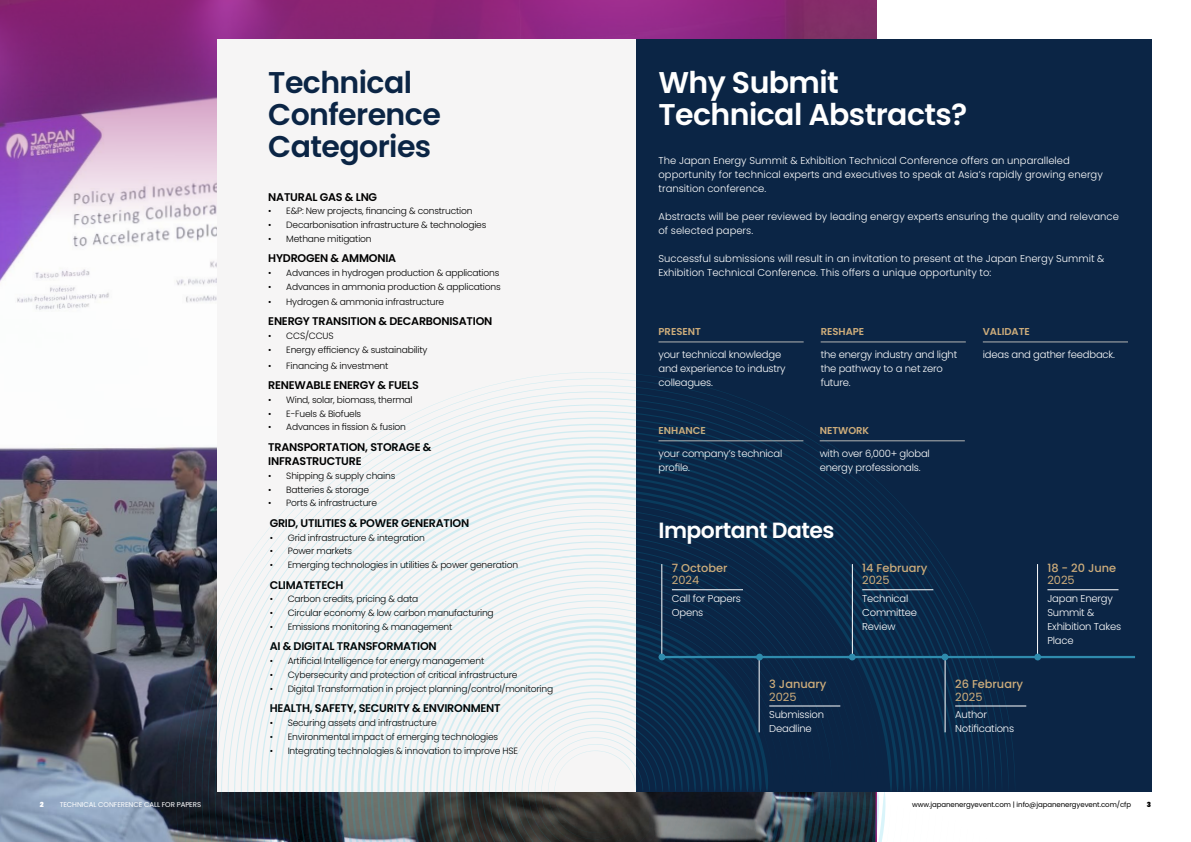
<style>
.page{position:relative;width:1191px;height:842px;background:#fff}
.page>*{position:absolute;margin:0;border:0;box-sizing:border-box;transform-origin:0 0}
.t1{font:600 30px/32px "Poppins";letter-spacing:-.02em;color:#0b2545}
.t2{font:600 30px/32px "Poppins";letter-spacing:-.02em;color:#fff}
.t3{font:600 22px "Poppins";letter-spacing:-.025em;color:#fff}
.t4{font:500 11.4px "Poppins";color:#cead7b}
.t5{font:11.4px "Poppins";color:#cead7b}
.t6{font:600 11.1px/14.2px "Poppins";letter-spacing:-.02em;color:#000}
.t7{font:300 10px/14px "Poppins";color:#fff}
.t8{font:300 10px/14px "Poppins";letter-spacing:-.02em;color:#fff}
.t9{font:600 10px "Poppins";color:#cead7b}
.t10{font:300 9.1px "Poppins";letter-spacing:-.02em;color:#000}
.t11{font:7px "Poppins";letter-spacing:-.01em;color:#000}
.t12{font:7px "Poppins";letter-spacing:-.01em;color:#fff}
.t13{font:900 7px "Poppins";color:#fff}
.t14{font:900 7px "Poppins";color:#000}
</style>
<div class="page">
<img style="left:0;top:0;width:876px;height:842px">
<div style="left:635px;top:40px;width:516px;height:752px;background:#0b2545"></div>
<div style="left:217px;top:40px;width:419px;height:752px;background:#f6f5f5"></div>
<hr style="left:658px;top:342px;width:145px;height:1px;background:#b4b5b4">
<hr style="left:820px;top:342px;width:145px;height:1px;background:#b4b5b4">
<hr style="left:982px;top:342px;width:146px;height:1px;background:#b4b5b4">
<svg style="left:176px;top:372px;width:839px;height:470px"></svg>
<hr style="left:1047px;top:590px;width:71px;height:1px;background:#fff">
<hr style="left:862px;top:590px;width:71px;height:1px;background:#fff">
<hr style="left:672px;top:590px;width:71px;height:1px;background:#fff">
<hr style="left:769px;top:706px;width:71px;height:1px;background:#fff">
<hr style="left:955px;top:706px;width:71px;height:1px;background:#fff">
<hr style="left:661px;top:564px;width:1px;height:92px;background:#fff">
<hr style="left:759px;top:657px;width:1px;height:75px;background:#fff">
<hr style="left:945px;top:657px;width:1px;height:75px;background:#fff">
<hr style="left:852px;top:564px;width:1px;height:92px;background:#fff">
<hr style="left:1037px;top:564px;width:1px;height:92px;background:#fff">
<hr style="left:662px;top:656px;width:97px;height:2px;background:#2f8bad">
<div style="left:658px;top:654px;width:7px;height:6px;background:#2f8bad;border-radius:50%"></div>
<div style="left:756px;top:654px;width:7px;height:6px;background:#2f8bad;border-radius:50%"></div>
<hr style="left:754px;top:656px;width:98px;height:2px;background:#2f8bad">
<svg style="left:849px;top:654px;width:6px;height:6px"></svg>
<hr style="left:847px;top:656px;width:98px;height:2px;background:#2f8bad">
<div style="left:941px;top:654px;width:7px;height:6px;background:#2f8bad;border-radius:50%"></div>
<hr style="left:939px;top:656px;width:98px;height:2px;background:#2f8bad">
<div style="left:1034px;top:654px;width:7px;height:6px;background:#2f8bad;border-radius:50%"></div>
<hr style="left:1037px;top:656px;width:98px;height:2px;background:#2f8bad">
<h1 class="t1" style="left:268px;top:67px;width:174px">Technical<br>Conference<br>Categories</h1>
<p class="t6" style="left:268px;top:190px;width:110px">NATURAL GAS &amp; LNG</p>
<p class="t10" style="left:268px;top:206px;width:206px">• E&amp;P: New projects, financing &amp; construction</p>
<p class="t10" style="left:268px;top:220px;width:220px">• Decarbonisation infrastructure &amp; technologies</p>
<p class="t10" style="left:268px;top:233px;width:105px">• Methane mitigation</p>
<p class="t6" style="left:268px;top:251px;width:129px">HYDROGEN &amp; AMMONIA</p>
<p class="t10" style="left:268px;top:268px;width:233px">• Advances in hydrogen production &amp; applications</p>
<p class="t10" style="left:268px;top:281px;width:234px">• Advances in ammonia production &amp; applications</p>
<p class="t10" style="left:268px;top:296px;width:177px">• Hydrogen &amp; ammonia infrastructure</p>
<p class="t6" style="left:268px;top:314px;width:226px">ENERGY TRANSITION &amp; DECARBONISATION</p>
<p class="t10" style="left:268px;top:330px;width:67px">• CCS/CCUS</p>
<p class="t10" style="left:268px;top:344px;width:161px">• Energy efficiency &amp; sustainability</p>
<p class="t10" style="left:268px;top:360px;width:122px">• Financing &amp; investment</p>
<p class="t6" style="left:268px;top:378px;width:152px">RENEWABLE ENERGY &amp; FUELS</p>
<p class="t10" style="left:268px;top:394px;width:146px">• Wind, solar, biomass, thermal</p>
<p class="t10" style="left:268px;top:408px;width:94px">• E-Fuels &amp; Biofuels</p>
<p class="t10" style="left:268px;top:422px;width:139px">• Advances in fission &amp; fusion</p>
<p class="t6" style="left:268px;top:440px;width:165px">TRANSPORTATION, STORAGE &amp;<br>INFRASTRUCTURE</p>
<p class="t10" style="left:268px;top:470px;width:129px">• Shipping &amp; supply chains</p>
<p class="t10" style="left:268px;top:484px;width:102px">• Batteries &amp; storage</p>
<p class="t10" style="left:268px;top:498px;width:110px">• Ports &amp; infrastructure</p>
<p class="t6" style="left:270px;top:516px;width:201px">GRID, UTILITIES &amp; POWER GENERATION</p>
<p class="t10" style="left:270px;top:532px;width:157px">• Grid infrastructure &amp; integration</p>
<p class="t10" style="left:270px;top:546px;width:84px">• Power markets</p>
<p class="t10" style="left:270px;top:560px;width:250px">• Emerging technologies in utilities &amp; power generation</p>
<p class="t6" style="left:270px;top:578px;width:75px">CLIMATETECH</p>
<p class="t10" style="left:270px;top:594px;width:150px">• Carbon credits, pricing &amp; data</p>
<p class="t10" style="left:270px;top:608px;width:226px">• Circular economy &amp; low carbon manufacturing</p>
<p class="t10" style="left:270px;top:621px;width:184px">• Emissions monitoring &amp; management</p>
<p class="t6" style="left:270px;top:639px;width:168px">AI &amp; DIGITAL TRANSFORMATION</p>
<p class="t10" style="left:270px;top:656px;width:216px">• Artificial Intelligence for energy management</p>
<p class="t10" style="left:270px;top:669px;width:249px">• Cybersecurity and protection of critical infrastructure</p>
<p class="t10" style="left:270px;top:683px;width:285px">• Digital Transformation in project planning/control/monitoring</p>
<p class="t6" style="left:270px;top:701px;width:232px">HEALTH, SAFETY, SECURITY &amp; ENVIRONMENT</p>
<p class="t10" style="left:270px;top:718px;width:168px">• Securing assets and infrastructure</p>
<p class="t10" style="left:270px;top:731px;width:230px">• Environmental impact of emerging technologies</p>
<p class="t10" style="left:270px;top:745px;width:250px">• Integrating technologies &amp; innovation to improve HSE</p>
<h1 class="t2" style="left:658px;top:67px;width:310px">Why Submit<br>Technical Abstracts?</h1>
<p class="t7" style="left:658px;top:154px;width:446px">The Japan Energy Summit &amp; Exhibition Technical Conference offers an unparalleled opportunity for technical experts and executives to speak at Asia’s rapidly growing energy transition conference.</p>
<p class="t7" style="left:658px;top:210px;width:462px">Abstracts will be peer reviewed by leading energy experts ensuring the quality and relevance of selected papers.</p>
<p class="t7" style="left:658px;top:252px;width:447px">Successful submissions will result in an invitation to present at the Japan Energy Summit &amp;<br>Exhibition Technical Conference. This offers a unique opportunity to:</p>
<p class="t9" style="left:658px;top:326px;width:44px">PRESENT</p>
<p class="t8" style="left:658px;top:347px;width:129px">your technical knowledge and experience to industry colleagues.</p>
<p class="t9" style="left:658px;top:425px;width:49px">ENHANCE</p>
<p class="t8" style="left:658px;top:446px;width:125px">your company’s technical profile.</p>
<p class="t9" style="left:820px;top:326px;width:45px">RESHAPE</p>
<p class="t8" style="left:820px;top:347px;width:138px">the energy industry and light the pathway to a net zero future.</p>
<p class="t9" style="left:819px;top:425px;width:51px">NETWORK</p>
<p class="t8" style="left:819px;top:446px;width:112px">with over 6,000+ global energy professionals.</p>
<h2 class="t3" style="left:658px;top:517px;width:177px">Important Dates</h2>
<p class="t4" style="left:672px;top:561px;width:57px">7 October</p>
<p class="t5" style="left:672px;top:574px;width:29px">2024</p>
<p class="t8" style="left:672px;top:592px;width:71px">Call for Papers<br>Opens</p>
<p class="t4" style="left:862px;top:561px;width:67px">14 February</p>
<p class="t5" style="left:862px;top:574px;width:29px">2025</p>
<p class="t8" style="left:862px;top:592px;width:56px">Technical<br>Committee<br>Review</p>
<p class="t9" style="left:982px;top:326px;width:49px">VALIDATE</p>
<p class="t8" style="left:982px;top:347px;width:134px">ideas and gather feedback.</p>
<p class="t4" style="left:1047px;top:561px;width:70px">18 - 20 June</p>
<p class="t5" style="left:1047px;top:574px;width:29px">2025</p>
<p class="t8" style="left:1047px;top:592px;width:75px">Japan Energy<br>Summit &amp;<br>Exhibition Takes<br>Place</p>
<p class="t4" style="left:769px;top:678px;width:59px">3 January</p>
<p class="t5" style="left:769px;top:690px;width:29px">2025</p>
<p class="t8" style="left:769px;top:708px;width:56px">Submission<br>Deadline</p>
<p class="t4" style="left:955px;top:678px;width:69px">26 February</p>
<p class="t5" style="left:955px;top:690px;width:29px">2025</p>
<p class="t8" style="left:955px;top:708px;width:60px">Author<br>Notifications</p>
<p class="t13" style="left:40px;top:801px;width:5px">2</p>
<p class="t12" style="left:60px;top:801px;width:143px">TECHNICAL CONFERENCE CALL FOR PAPERS</p>
<p class="t11" style="left:912px;top:801px;width:221px">www.japanenergyevent.com | info@japanenergyevent.com/cfp</p>
<p class="t14" style="left:1147px;top:801px;width:6px">3</p>
</div>
